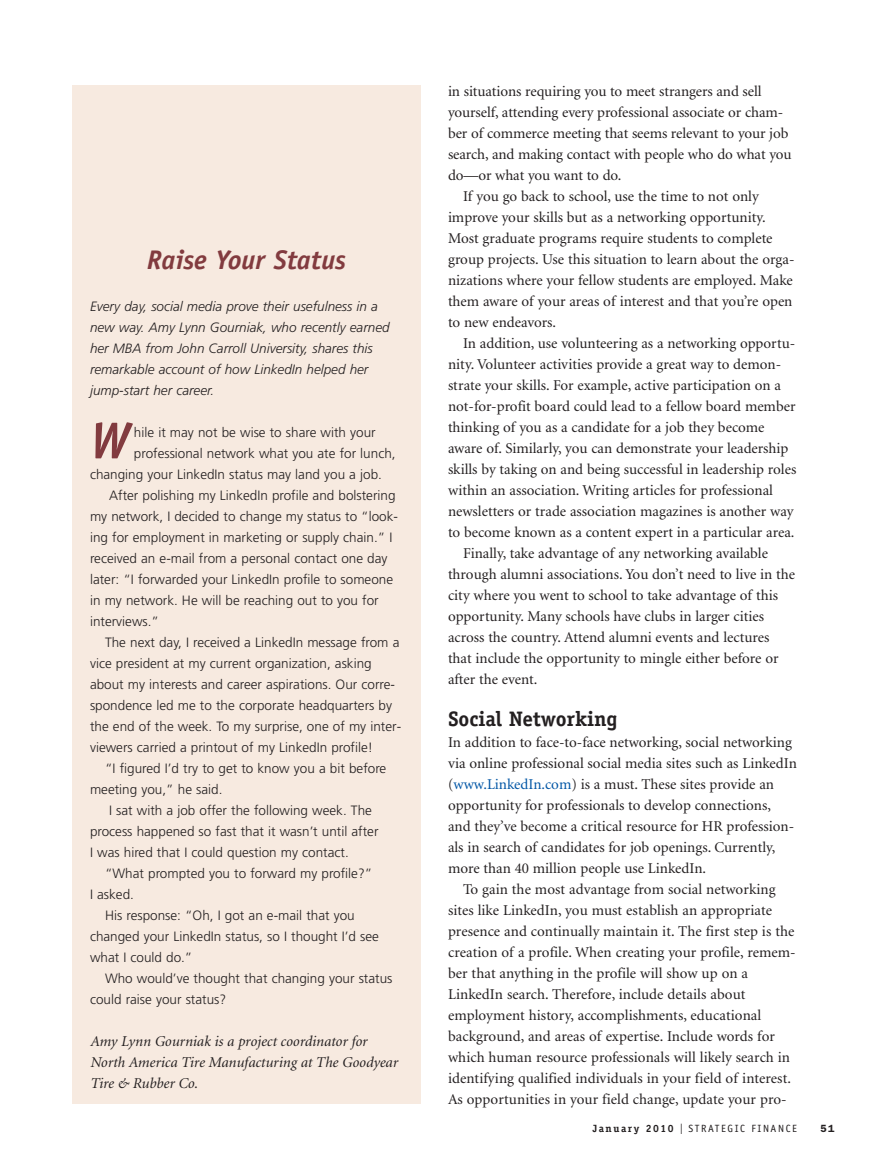
<style>
.page{position:relative;width:878px;height:1161px;background:#fff}
.page>*{position:absolute;margin:0;border:0;box-sizing:border-box;transform-origin:0 0}
.t1{font:italic 700 51.3px "Officina Sans";color:#823b3f}
.t2{font:italic 700 27px "Officina Sans";color:#823b3f}
.t3{font:700 21px "Officina Serif";color:#231f20}
.t4{font:15px/21px "Minion";color:#231f20}
.t5{font:italic 15px/21px "Minion";color:#231f20}
.t6{font:300 13.5px "Frutiger";color:#231f20}
.t7{font:italic 300 13.5px/21px "Frutiger";color:#231f20}
.t8{font:10.5px "Officina Sans";letter-spacing:.15em;color:#231f20}
.t9{font:600 10.5px "Franklin Gothic";color:#231f20}
.s1{color:#0155a5}
.s2{font-family:"Officina Serif";font-weight:700}
.s3{font-family:"Franklin Gothic";font-size:15px}
</style>
<div class="page">
<div style="left:72px;top:86px;width:349px;height:1018px;background:#f7eae0"></div>
<h2 class="t2" style="left:147px;top:250px;width:200px">Raise Your Status</h2>
<p class="t7" style="left:90px;top:297px;width:301px">Every day, social media prove their usefulness in a new way. Amy Lynn Gourniak, who recently earned her MBA from John Carroll University, shares this remarkable account of how LinkedIn helped her jump-start her career.</p>
<h1 class="t1" style="left:90px;top:421px;width:41px">W</h1>
<p class="t6" style="left:134px;top:427px;width:243px">hile it may not be wise to share with your</p>
<p class="t6" style="left:134px;top:448px;width:263px">professional network what you ate for lunch,</p>
<p class="t6" style="left:90px;top:469px;width:293px">changing your LinkedIn status may land you a job.</p>
<p class="t6" style="left:109px;top:490px;width:288px">After polishing my LinkedIn profile and bolstering</p>
<p class="t6" style="left:90px;top:511px;width:309px">my network, I decided to change my status to “look-</p>
<p class="t6" style="left:90px;top:532px;width:304px">ing for employment in marketing or supply chain.” I</p>
<p class="t6" style="left:90px;top:553px;width:299px">received an e-mail from a personal contact one day</p>
<p class="t6" style="left:90px;top:574px;width:304px">later: “I forwarded your LinkedIn profile to someone</p>
<p class="t6" style="left:90px;top:595px;width:290px">in my network. He will be reaching out to you for</p>
<p class="t6" style="left:90px;top:616px;width:70px">interviews.”</p>
<p class="t6" style="left:105px;top:637px;width:296px">The next day, I received a LinkedIn message from a</p>
<p class="t6" style="left:90px;top:658px;width:283px">vice president at my current organization, asking</p>
<p class="t6" style="left:90px;top:679px;width:306px">about my interests and career aspirations. Our corre-</p>
<p class="t6" style="left:90px;top:700px;width:303px">spondence led me to the corporate headquarters by</p>
<p class="t6" style="left:90px;top:721px;width:312px">the end of the week. To my surprise, one of my inter-</p>
<p class="t6" style="left:90px;top:742px;width:284px">viewers carried a printout of my LinkedIn profile!</p>
<p class="t6" style="left:105px;top:763px;width:283px">“I figured I’d try to get to know you a bit before</p>
<p class="t6" style="left:90px;top:784px;width:134px">meeting you,” he said.</p>
<p class="t6" style="left:109px;top:805px;width:264px">I sat with a job offer the following week. The</p>
<p class="t6" style="left:90px;top:826px;width:290px">process happened so fast that it wasn’t until after</p>
<p class="t6" style="left:90px;top:847px;width:260px">I was hired that I could question my contact.</p>
<p class="t6" style="left:105px;top:868px;width:269px">“What prompted you to forward my profile?”</p>
<p class="t6" style="left:90px;top:889px;width:45px">I asked.</p>
<p class="t6" style="left:105px;top:910px;width:251px">His response: “Oh, I got an e-mail that you</p>
<p class="t6" style="left:90px;top:931px;width:290px">changed your LinkedIn status, so I thought I’d see</p>
<p class="t6" style="left:90px;top:952px;width:104px">what I could do.”</p>
<p class="t6" style="left:105px;top:973px;width:289px">Who would’ve thought that changing your status</p>
<p class="t6" style="left:90px;top:994px;width:138px">could raise your status?</p>
<p class="t5" style="left:90px;top:1032px;width:309px">Amy Lynn Gourniak is a project coordinator for<br>North America Tire Manufacturing at The Goodyear<br>Tire &amp; Rubber Co.</p>
<p class="t4" style="left:448px;top:82px;width:315px">in situations requiring you to meet strangers and sell</p>
<p class="t4" style="left:448px;top:103px;width:337px">yourself, attending every professional associate or cham-</p>
<p class="t4" style="left:448px;top:124px;width:342px">ber of commerce meeting that seems relevant to your job</p>
<p class="t4" style="left:448px;top:145px;width:345px">search, and making contact with people who do what you</p>
<p class="t4" style="left:448px;top:166px;width:175px">do—or what you want to do.</p>
<p class="t4" style="left:463px;top:187px;width:297px">If you go back to school, use the time to not only</p>
<p class="t4" style="left:448px;top:208px;width:319px">improve your skills but as a networking opportunity.</p>
<p class="t4" style="left:448px;top:229px;width:326px">Most graduate programs require students to complete</p>
<p class="t4" style="left:448px;top:250px;width:348px">group projects. Use this situation to learn about the orga-</p>
<p class="t4" style="left:448px;top:271px;width:346px">nizations where your fellow students are employed. Make</p>
<p class="t4" style="left:448px;top:292px;width:346px">them aware of your areas of interest and that you’re open</p>
<p class="t4" style="left:448px;top:313px;width:110px">to new endeavors.</p>
<p class="t4" style="left:463px;top:334px;width:334px">In addition, use volunteering as a networking opportu-</p>
<p class="t4" style="left:448px;top:355px;width:334px">nity. Volunteer activities provide a great way to demon-</p>
<p class="t4" style="left:448px;top:376px;width:334px">strate your skills. For example, active participation on a</p>
<p class="t4" style="left:448px;top:397px;width:349px">not-for-profit board could lead to a fellow board member</p>
<p class="t4" style="left:448px;top:418px;width:318px">thinking of you as a candidate for a job they become</p>
<p class="t4" style="left:448px;top:439px;width:342px">aware of. Similarly, you can demonstrate your leadership</p>
<p class="t4" style="left:448px;top:460px;width:350px">skills by taking on and being successful in leadership roles</p>
<p class="t4" style="left:448px;top:481px;width:326px">within an association. Writing articles for professional</p>
<p class="t4" style="left:448px;top:502px;width:347px">newsletters or trade association magazines is another way</p>
<p class="t4" style="left:448px;top:523px;width:348px">to become known as a content expert in a particular area.</p>
<p class="t4" style="left:463px;top:544px;width:306px">Finally, take advantage of any networking available</p>
<p class="t4" style="left:448px;top:565px;width:348px">through alumni associations. You don’t need to live in the</p>
<p class="t4" style="left:448px;top:586px;width:331px">city where you went to school to take advantage of this</p>
<p class="t4" style="left:448px;top:607px;width:317px">opportunity. Many schools have clubs in larger cities</p>
<p class="t4" style="left:448px;top:628px;width:323px">across the country. Attend alumni events and lectures</p>
<p class="t4" style="left:448px;top:649px;width:332px">that include the opportunity to mingle either before or</p>
<p class="t4" style="left:448px;top:670px;width:91px">after the event.</p>
<h3 class="t3" style="left:448px;top:711px;width:171px">Social Networking</h3>
<p class="t4" style="left:448px;top:733px;width:350px">In addition to face-to-face networking, social networking via online professional social media sites such as LinkedIn (<span class="s1">www.LinkedIn.com</span>) is a must. These sites provide an opportunity for professionals to develop connections, and they’ve become a critical resource for HR profession&shy;als in search of candidates for job openings. Currently, more than 40 million people use LinkedIn.</p>
<p class="t4" style="left:448px;top:880px;width:349px;text-indent:15px">To gain the most advantage from social networking sites like LinkedIn, you must establish an appropriate presence and continually maintain it. The first step is the creation of a profile. When creating your profile, remem&shy;ber that anything in the profile will show up on a LinkedIn search. Therefore, include details about employment history, accomplishments, educational background, and areas of expertise. Include words for which human resource professionals will likely search in identifying qualified individuals in your field of interest.<br>As opportunities in your field change, update your pro-</p>
<p class="t8" style="left:592px;top:1125px;width:206px"><span class="s2">January 2010</span> <span class="s3">I</span> STRATEGIC FINANCE</p>
<p class="t9" style="left:820px;top:1125px;width:16px">51</p>
</div>
